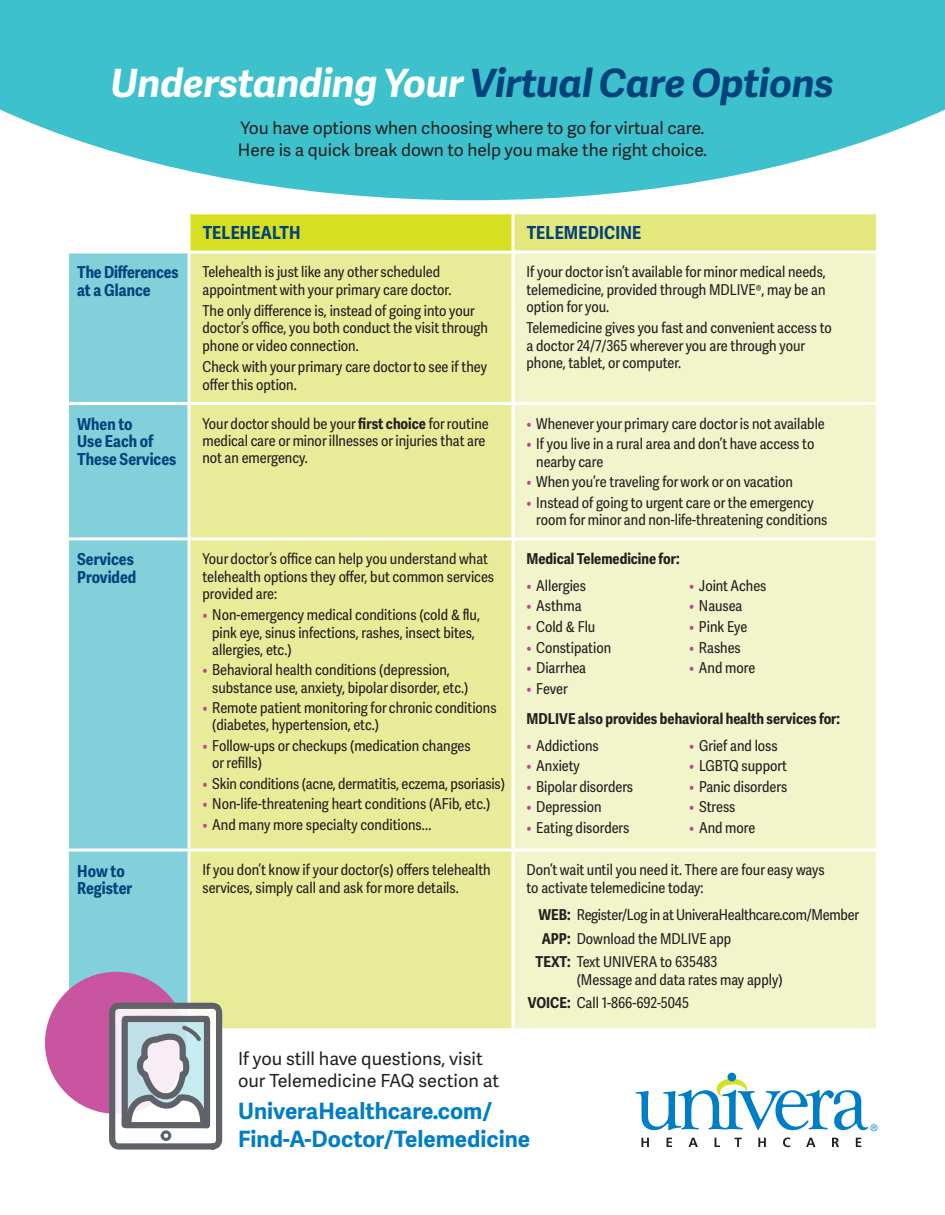
<style>
.page{position:relative;width:945px;height:1215px;background:#fff}
.page>*{position:absolute;margin:0;border:0;box-sizing:border-box;transform-origin:0 0}
.t1{font:italic 700 39px "Adelle Sans";letter-spacing:-.005em;color:#01427c}
.t2{font:700 22.5px/28.5px "Adelle Sans";color:#007ec5}
.t3{font:18px/22.5px "Adelle Sans";color:#231f20}
.t4{font:700 18px "Adelle Sans Cnd";letter-spacing:.01em;color:#01427c}
.t5{font:17.25px/22.5px "Adelle Sans";letter-spacing:-.005em;color:#231f20}
.t6{font:700 16.5px/17.2px "Adelle Sans Cnd";color:#01427c}
.t7{font:15px/17.2px "Adelle Sans Cnd";color:#231f20}
.t8{font:700 15px "Adelle Sans Cnd";color:#231f20}
.s1{color:#fff}
.s2{font-weight:700}
.s3{color:#c53f97}
</style>
<div class="page">
<svg style="left:0;top:0;width:945px;height:200px;background:#57c9d3"></svg>
<div style="left:189px;top:213px;width:324px;height:39px;background:#d6df21"></div>
<div style="left:513px;top:213px;width:365px;height:39px;background:#e4e87c"></div>
<div style="left:69px;top:254px;width:119px;height:749px;background:#82d1da"></div>
<div style="left:190px;top:254px;width:322px;height:774px;background:#e8ec99"></div>
<div style="left:514px;top:254px;width:362px;height:774px;background:#f2f5cb"></div>
<hr style="left:188px;top:214px;width:2px;height:36px;background:#fff">
<hr style="left:512px;top:214px;width:2px;height:36px;background:#fff">
<svg style="left:69px;top:253px;width:119px;height:1px"></svg>
<svg style="left:189px;top:250px;width:324px;height:4px"></svg>
<hr style="left:188px;top:253px;width:2px;height:149px;background:#fff">
<svg style="left:513px;top:250px;width:365px;height:4px"></svg>
<hr style="left:512px;top:253px;width:2px;height:149px;background:#fff">
<hr style="left:66px;top:402px;width:123px;height:3px;background:#fff">
<hr style="left:189px;top:402px;width:324px;height:3px;background:#fff">
<hr style="left:513px;top:402px;width:366px;height:3px;background:#fff">
<hr style="left:66px;top:537px;width:123px;height:3px;background:#fff">
<hr style="left:189px;top:537px;width:324px;height:3px;background:#fff">
<hr style="left:513px;top:537px;width:366px;height:3px;background:#fff">
<hr style="left:66px;top:849px;width:123px;height:3px;background:#fff">
<hr style="left:189px;top:849px;width:324px;height:3px;background:#fff">
<hr style="left:513px;top:849px;width:366px;height:3px;background:#fff">
<hr style="left:188px;top:211px;width:325px;height:3px;background:#fff">
<hr style="left:513px;top:211px;width:366px;height:3px;background:#fff">
<hr style="left:876px;top:214px;width:3px;height:36px;background:#fff">
<hr style="left:876px;top:253px;width:3px;height:149px;background:#fff">
<div style="left:727px;top:1073px;width:9px;height:8px;background:#007ec5;border-radius:50%"></div>
<svg style="left:636px;top:1079px;width:242px;height:52px"></svg>
<svg style="left:641px;top:1138px;width:8px;height:9px"></svg>
<svg style="left:667px;top:1138px;width:5px;height:9px"></svg>
<svg style="left:688px;top:1138px;width:10px;height:9px"></svg>
<svg style="left:715px;top:1138px;width:5px;height:9px"></svg>
<svg style="left:734px;top:1138px;width:8px;height:9px"></svg>
<svg style="left:758px;top:1138px;width:8px;height:9px"></svg>
<svg style="left:783px;top:1138px;width:7px;height:9px"></svg>
<svg style="left:806px;top:1138px;width:10px;height:9px"></svg>
<svg style="left:832px;top:1138px;width:7px;height:9px"></svg>
<svg style="left:856px;top:1138px;width:5px;height:9px"></svg>
<div style="left:45px;top:972px;width:142px;height:142px;background:#c955a0;border-radius:50%"></div>
<svg style="left:109px;top:1003px;width:114px;height:147px"></svg>
<p class="t1" style="left:111px;top:56px;width:725px"><span class="s1">Understanding Your</span> Virtual Care Options</p>
<p class="t5" style="left:238px;top:116px;width:471px">You have options when choosing where to go for virtual care.<br>Here is a quick break down to help you make the right choice.</p>
<p class="t4" style="left:203px;top:222px;width:99px">TELEHEALTH</p>
<p class="t4" style="left:527px;top:222px;width:116px">TELEMEDICINE</p>
<p class="t6" style="left:77px;top:264px;width:103px">The Differences at a Glance</p>
<p class="t7" style="left:202px;top:264px;width:250px">Telehealth is just like any other scheduled appointment with your primary care doctor.</p>
<p class="t7" style="left:202px;top:303px;width:287px">The only difference is, instead of going into your doctor’s office, you both conduct the visit through phone or video connection.</p>
<p class="t7" style="left:202px;top:359px;width:286px">Check with your primary care doctor to see if they offer this option.</p>
<p class="t7" style="left:526px;top:264px;width:301px;text-align:justify">If your doctor isn’t available for minor medical needs, telemedicine, provided through MDLIVE®, may be an option for you.</p>
<p class="t7" style="left:526px;top:320px;width:307px">Telemedicine gives you fast and convenient access to a doctor 24/7/365 wherever you are through your phone, tablet, or computer.</p>
<p class="t6" style="left:77px;top:416px;width:101px">When to<br>Use Each of<br>These Services</p>
<p class="t7" style="left:202px;top:415px;width:288px">Your doctor should be your <span class="s2">first choice</span> for routine medical care or minor illnesses or injuries that are not an emergency.</p>
<p class="t7" style="left:526px;top:415px;width:300px"><span class="s3">•</span> Whenever your primary care doctor is not available</p>
<p class="t7" style="left:536px;top:436px;width:280px;text-indent:-10px"><span class="s3">•</span> If you live in a rural area and don’t have access to nearby care</p>
<p class="t7" style="left:526px;top:474px;width:268px"><span class="s3">•</span> When you’re traveling for work or on vacation</p>
<p class="t7" style="left:536px;top:494px;width:293px;text-indent:-10px"><span class="s3">•</span> Instead of going to urgent care or the emergency room for minor and non-life-threatening conditions</p>
<p class="t6" style="left:77px;top:551px;width:61px">Services<br>Provided</p>
<p class="t7" style="left:202px;top:551px;width:293px">Your doctor’s office can help you understand what telehealth options they offer, but common services provided are:</p>
<p class="t7" style="left:212px;top:607px;width:269px;text-indent:-10px"><span class="s3">•</span> Non-emergency medical conditions (cold &amp; flu, pink eye, sinus infections, rashes, insect bites, allergies, etc.)</p>
<p class="t7" style="left:212px;top:662px;width:258px;text-indent:-10px"><span class="s3">•</span> Behavioral health conditions (depression, substance use, anxiety, bipolar disorder, etc.)</p>
<p class="t7" style="left:212px;top:700px;width:286px;text-indent:-10px"><span class="s3">•</span> Remote patient monitoring for chronic conditions (diabetes, hypertension, etc.)</p>
<p class="t7" style="left:212px;top:737px;width:260px;text-indent:-10px"><span class="s3">•</span> Follow-ups or checkups (medication changes or refills)</p>
<p class="t7" style="left:202px;top:775px;width:304px"><span class="s3">•</span> Skin conditions (acne, dermatitis, eczema, psoriasis)</p>
<p class="t7" style="left:202px;top:796px;width:289px"><span class="s3">•</span> Non-life-threatening heart conditions (AFib, etc.)</p>
<p class="t7" style="left:202px;top:816px;width:231px"><span class="s3">•</span> And many more specialty conditions…</p>
<p class="t8" style="left:526px;top:550px;width:155px">Medical Telemedicine for:</p>
<p class="t7" style="left:526px;top:577px;width:61px"><span class="s3">•</span> Allergies</p>
<p class="t7" style="left:689px;top:577px;width:79px"><span class="s3">•</span> Joint Aches</p>
<p class="t7" style="left:526px;top:598px;width:57px"><span class="s3">•</span> Asthma</p>
<p class="t7" style="left:689px;top:598px;width:55px"><span class="s3">•</span> Nausea</p>
<p class="t7" style="left:526px;top:619px;width:70px"><span class="s3">•</span> Cold &amp; Flu</p>
<p class="t7" style="left:689px;top:619px;width:60px"><span class="s3">•</span> Pink Eye</p>
<p class="t7" style="left:526px;top:639px;width:86px"><span class="s3">•</span> Constipation</p>
<p class="t7" style="left:689px;top:639px;width:53px"><span class="s3">•</span> Rashes</p>
<p class="t7" style="left:526px;top:660px;width:61px"><span class="s3">•</span> Diarrhea</p>
<p class="t7" style="left:689px;top:660px;width:68px"><span class="s3">•</span> And more</p>
<p class="t7" style="left:526px;top:680px;width:43px"><span class="s3">•</span> Fever</p>
<p class="t8" style="left:526px;top:710px;width:315px">MDLIVE also provides behavioral health services for:</p>
<p class="t7" style="left:526px;top:737px;width:74px"><span class="s3">•</span> Addictions</p>
<p class="t7" style="left:689px;top:737px;width:90px"><span class="s3">•</span> Grief and loss</p>
<p class="t7" style="left:526px;top:758px;width:55px"><span class="s3">•</span> Anxiety</p>
<p class="t7" style="left:689px;top:758px;width:99px"><span class="s3">•</span> LGBTQ support</p>
<p class="t7" style="left:526px;top:778px;width:108px"><span class="s3">•</span> Bipolar disorders</p>
<p class="t7" style="left:689px;top:778px;width:100px"><span class="s3">•</span> Panic disorders</p>
<p class="t7" style="left:526px;top:799px;width:77px"><span class="s3">•</span> Depression</p>
<p class="t7" style="left:689px;top:799px;width:48px"><span class="s3">•</span> Stress</p>
<p class="t7" style="left:526px;top:819px;width:105px"><span class="s3">•</span> Eating disorders</p>
<p class="t7" style="left:689px;top:819px;width:68px"><span class="s3">•</span> And more</p>
<p class="t6" style="left:77px;top:862px;width:57px">How to<br>Register</p>
<p class="t7" style="left:203px;top:862px;width:290px">If you don’t know if your doctor(s) offers telehealth services, simply call and ask for more details.</p>
<p class="t7" style="left:527px;top:862px;width:300px">Don’t wait until you need it. There are four easy ways to activate telemedicine today:</p>
<p class="t7" style="left:538px;top:907px;width:322px"><span class="s2">WEB:</span> Register/Log in at UniveraHealthcare.com/Member</p>
<p class="t7" style="left:542px;top:930px;width:191px"><span class="s2">APP:</span> Download the MDLIVE app</p>
<p class="t7" style="left:536px;top:954px;width:183px"><span class="s2">TEXT:</span> Text UNIVERA to 635483</p>
<p class="t7" style="left:577px;top:972px;width:207px">(Message and data rates may apply)</p>
<p class="t7" style="left:528px;top:995px;width:163px"><span class="s2">VOICE:</span> Call 1-866-692-5045</p>
<p class="t3" style="left:238px;top:1046px;width:263px">If you still have questions, visit our Telemedicine FAQ section at</p>
<p class="t2" style="left:238px;top:1096px;width:294px">UniveraHealthcare.com/<br>Find-A-Doctor/Telemedicine</p>
</div>
